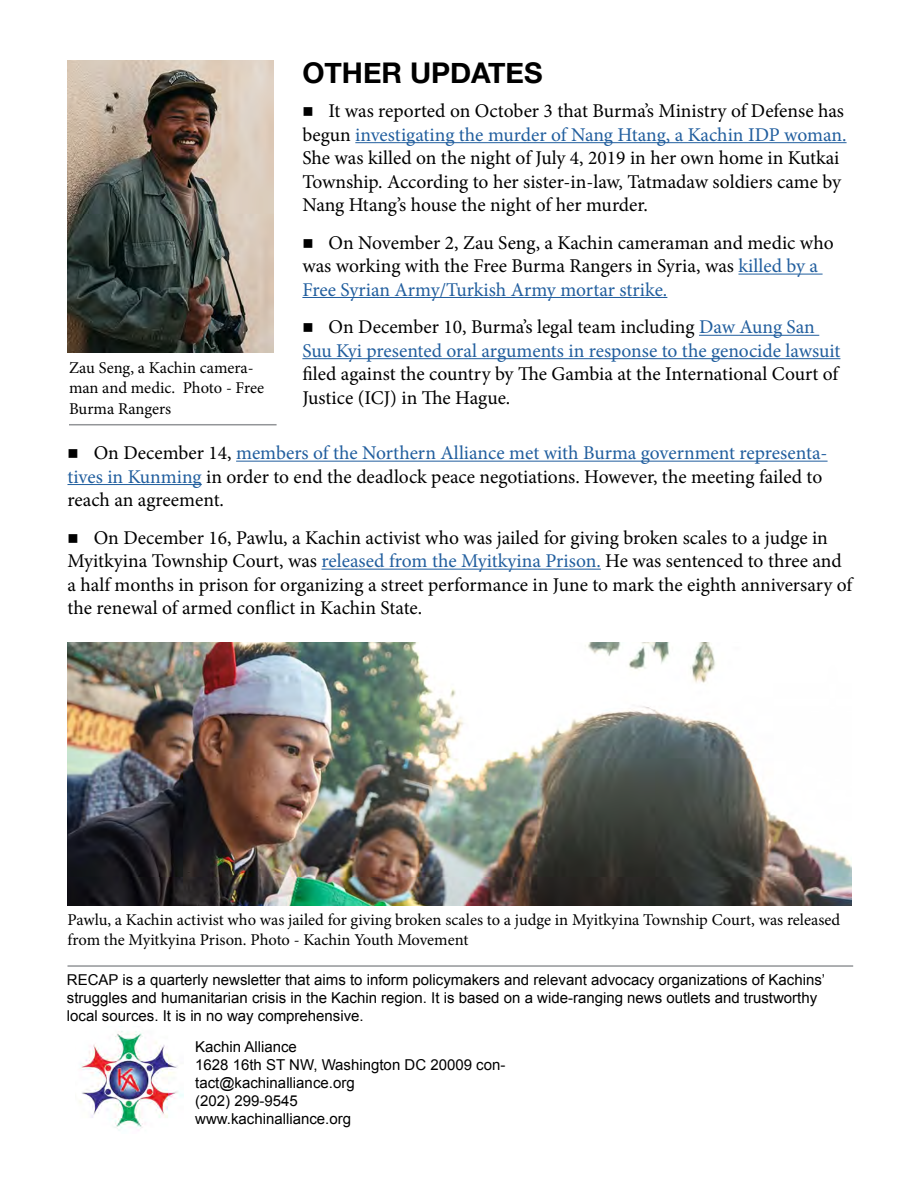
<style>
.page{position:relative;width:918px;height:1188px;background:#fff}
.page>*{position:absolute;margin:0;border:0;box-sizing:border-box;transform-origin:0 0}
.t1{font:700 28.5px "Helvetica Neue";color:#000}
.t2{font:19.5px/23.4px "Minion Pro";color:#000}
.t3{font:19.5px/23.4px "Minion Pro";color:#215e9e}
.t4{font:16.5px/20.4px "Minion Pro";letter-spacing:-.005em;color:#000}
.t5{font:15px/18px "Arial";color:#000}
.s1{color:#215e9e}
.s2{color:#000}
</style>
<div class="page">
<hr style="left:355px;top:142px;width:492px;height:1px;background:#215e9e">
<hr style="left:738px;top:274px;width:85px;height:1px;background:#215e9e">
<hr style="left:302px;top:297px;width:365px;height:1px;background:#215e9e">
<hr style="left:699px;top:335px;width:120px;height:1px;background:#215e9e">
<hr style="left:302px;top:358px;width:538px;height:1px;background:#215e9e">
<img style="left:68px;top:60px;width:205px;height:292px">
<img style="left:68px;top:642px;width:783px;height:263px">
<hr style="left:236px;top:461px;width:592px;height:1px;background:#215e9e">
<hr style="left:68px;top:484px;width:134px;height:1px;background:#215e9e">
<hr style="left:322px;top:569px;width:279px;height:1px;background:#215e9e">
<hr style="left:69px;top:424px;width:208px;height:1px;background:#939598">
<hr style="left:68px;top:965px;width:785px;height:2px;background:#939598">
<img style="left:79px;top:1031px;width:105px;height:100px">
<p class="t4" style="left:69px;top:358px;width:197px">Zau Seng, a Kachin camera&shy;man and medic. Photo - Free<br>Burma Rangers</p>
<h1 class="t1" style="left:302px;top:50px;width:242px">OTHER UPDATES</h1>
<p class="t2" style="left:302px;top:100px;width:546px">■ It was reported on October 3 that Burma’s Ministry of Defense has begun <span class="s1">investigating the murder of Nang Htang, a Kachin IDP woman.<br></span>She was killed on the night of July 4, 2019 in her own home in Kutkai Township. According to her sister-in-law, Tatmadaw soldiers came by Nang Htang’s house the night of her murder.</p>
<p class="t2" style="left:302px;top:231px;width:533px">■ On November 2, Zau Seng, a Kachin cameraman and medic who was working with the Free Burma Rangers in Syria, was <span class="s1">killed by a<br>Free Syrian Army/Turkish Army mortar strike.</span></p>
<p class="t3" style="left:302px;top:316px;width:540px"><span class="s2">■ On December 10, Burma’s legal team including</span> Daw Aung San<br>Suu Kyi presented oral arguments in response to the genocide lawsuit</p>
<p class="t2" style="left:302px;top:362px;width:538px">filed against the country by The Gambia at the International Court of<br>Justice (ICJ) in The Hague.</p>
<p class="t2" style="left:67px;top:441px;width:762px">■ On December 14, <span class="s1">members of the Northern Alliance met with Burma government representa&shy;tives in Kunming</span> in order to end the deadlock peace negotiations. However, the meeting failed to reach an agreement.</p>
<p class="t2" style="left:67px;top:526px;width:786px">■ On December 16, Pawlu, a Kachin activist who was jailed for giving broken scales to a judge in Myitkyina Township Court, was <span class="s1">released from the Myitkyina Prison.</span> He was sentenced to three and a half months in prison for organizing a street performance in June to mark the eighth anniversary of the renewal of armed conflict in Kachin State.</p>
<p class="t4" style="left:68px;top:910px;width:774px;line-height:19.8px">Pawlu, a Kachin activist who was jailed for giving broken scales to a judge in Myitkyina Township Court, was released from the Myitkyina Prison. Photo - Kachin Youth Movement</p>
<p class="t5" style="left:67px;top:971px;width:760px">RECAP is a quarterly newsletter that aims to inform policymakers and relevant advocacy organizations of Kachins’ struggles and humanitarian crisis in the Kachin region. It is based on a wide-ranging news outlets and trustworthy local sources. It is in no way comprehensive.</p>
<p class="t5" style="left:195px;top:1038px;width:312px">Kachin Alliance<br>1628 16th ST NW, Washington DC 20009 con&shy;tact@kachinalliance.org<br>(202) 299-9545<br>www.kachinalliance.org</p>
</div>
